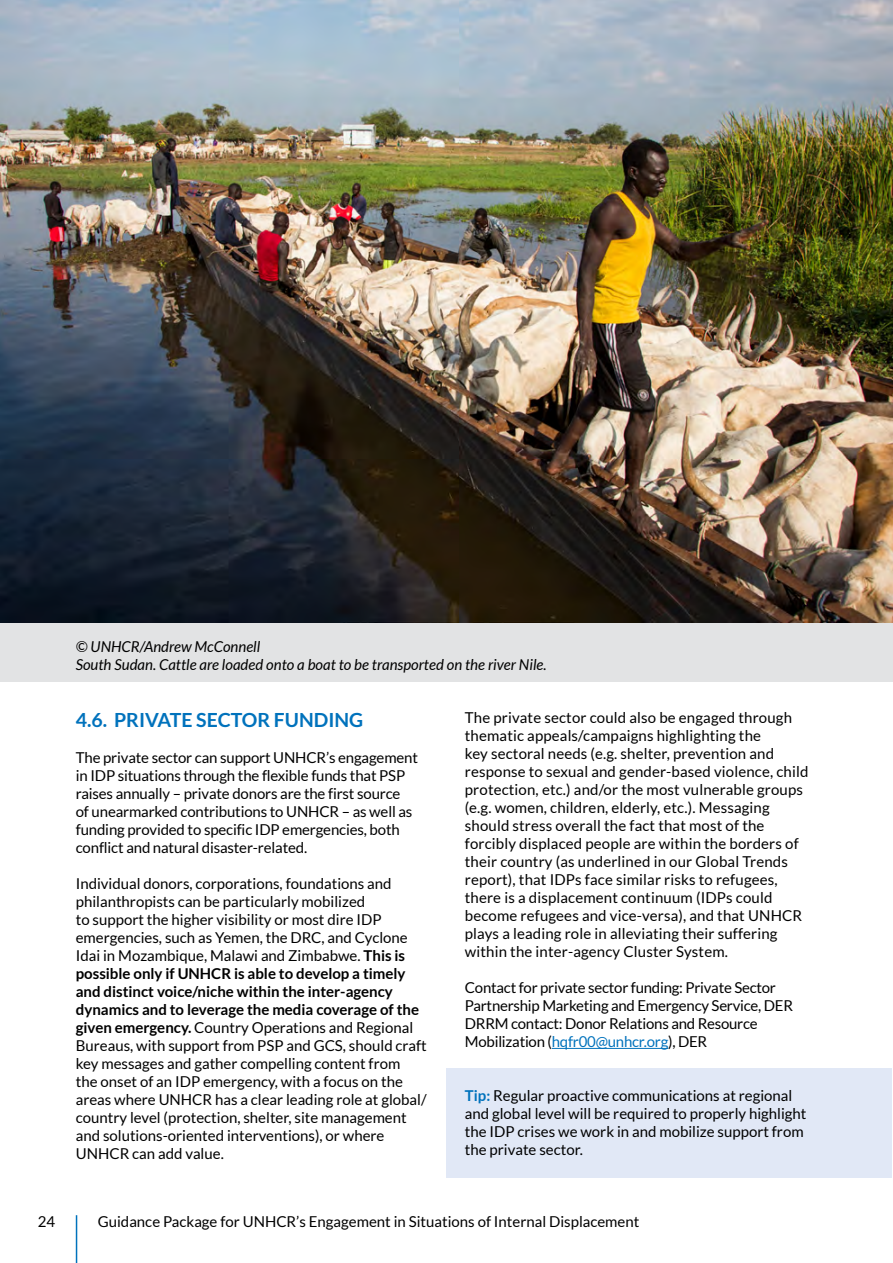
<style>
.page{position:relative;width:893px;height:1263px;background:#fff}
.page>*{position:absolute;margin:0;border:0;box-sizing:border-box;transform-origin:0 0}
.t1{font:700 19.5px "Lato";color:#0072bc}
.t2{font:15px/18px "Lato";color:#000}
.t3{font:italic 15px/18px "Lato";color:#000}
.s1{font-weight:700}
.s2{color:#0072bc}
.s3{font-weight:700;color:#0072bc}
</style>
<div class="page">
<hr style="left:76px;top:1215px;width:1px;height:48px;background:#0072bc">
<div style="left:446px;top:1068px;width:446px;height:109px;background:#e1e8f6"></div>
<hr style="left:552px;top:1048px;width:116px;height:1px;background:#0072bc">
<img style="left:0;top:0;width:893px;height:622px">
<div style="left:0;top:623px;width:892px;height:58px;background:#e2e3e4"></div>
<p class="t3" style="left:76px;top:638px;width:472px">© UNHCR/Andrew McConnell<br>South Sudan. Cattle are loaded onto a boat to be transported on the river Nile.</p>
<h1 class="t1" style="left:76px;top:709px;width:289px">4.6. PRIVATE SECTOR FUNDING</h1>
<p class="t2" style="left:76px;top:748px;width:344px">The private sector can support UNHCR’s engagement in IDP situations through the flexible funds that PSP raises annually – private donors are the first source<br>of unearmarked contributions to UNHCR – as well as funding provided to specific IDP emergencies, both conflict and natural disaster-related.</p>
<p class="t2" style="left:76px;top:874px;width:352px">Individual donors, corporations, foundations and philanthropists can be particularly mobilized<br>to support the higher visibility or most dire IDP emergencies, such as Yemen, the DRC, and Cyclone Idai in Mozambique, Malawi and Zimbabwe. <span class="s1">This is possible only if UNHCR is able to develop a timely and distinct voice/niche within the inter-agency dynamics and to leverage the media coverage of the given emergency.</span> Country Operations and Regional Bureaus, with support from PSP and GCS, should craft key messages and gather compelling content from<br>the onset of an IDP emergency, with a focus on the areas where UNHCR has a clear leading role at global/ country level (protection, shelter, site management and solutions-oriented interventions), or where UNHCR can add value.</p>
<p class="t2" style="left:465px;top:709px;width:345px">The private sector could also be engaged through thematic appeals/campaigns highlighting the<br>key sectoral needs (e.g. shelter, prevention and response to sexual and gender-based violence, child protection, etc.) and/or the most vulnerable groups (e.g. women, children, elderly, etc.). Messaging should stress overall the fact that most of the forcibly displaced people are within the borders of their country (as underlined in our Global Trends report), that IDPs face similar risks to refugees, there is a displacement continuum (IDPs could become refugees and vice-versa), and that UNHCR plays a leading role in alleviating their suffering within the inter-agency Cluster System.</p>
<p class="t2" style="left:465px;top:979px;width:330px">Contact for private sector funding: Private Sector Partnership Marketing and Emergency Service, DER DRRM contact: Donor Relations and Resource Mobilization (<span class="s2">hqfr00@unhcr.org</span>), DER</p>
<p class="t2" style="left:465px;top:1087px;width:343px"><span class="s3">Tip:</span> Regular proactive communications at regional and global level will be required to properly highlight the IDP crises we work in and mobilize support from the private sector.</p>
<p class="t2" style="left:38px;top:1213px;width:19px">24</p>
<p class="t2" style="left:98px;top:1213px;width:543px">Guidance Package for UNHCR’s Engagement in Situations of Internal Displacement</p>
</div>
